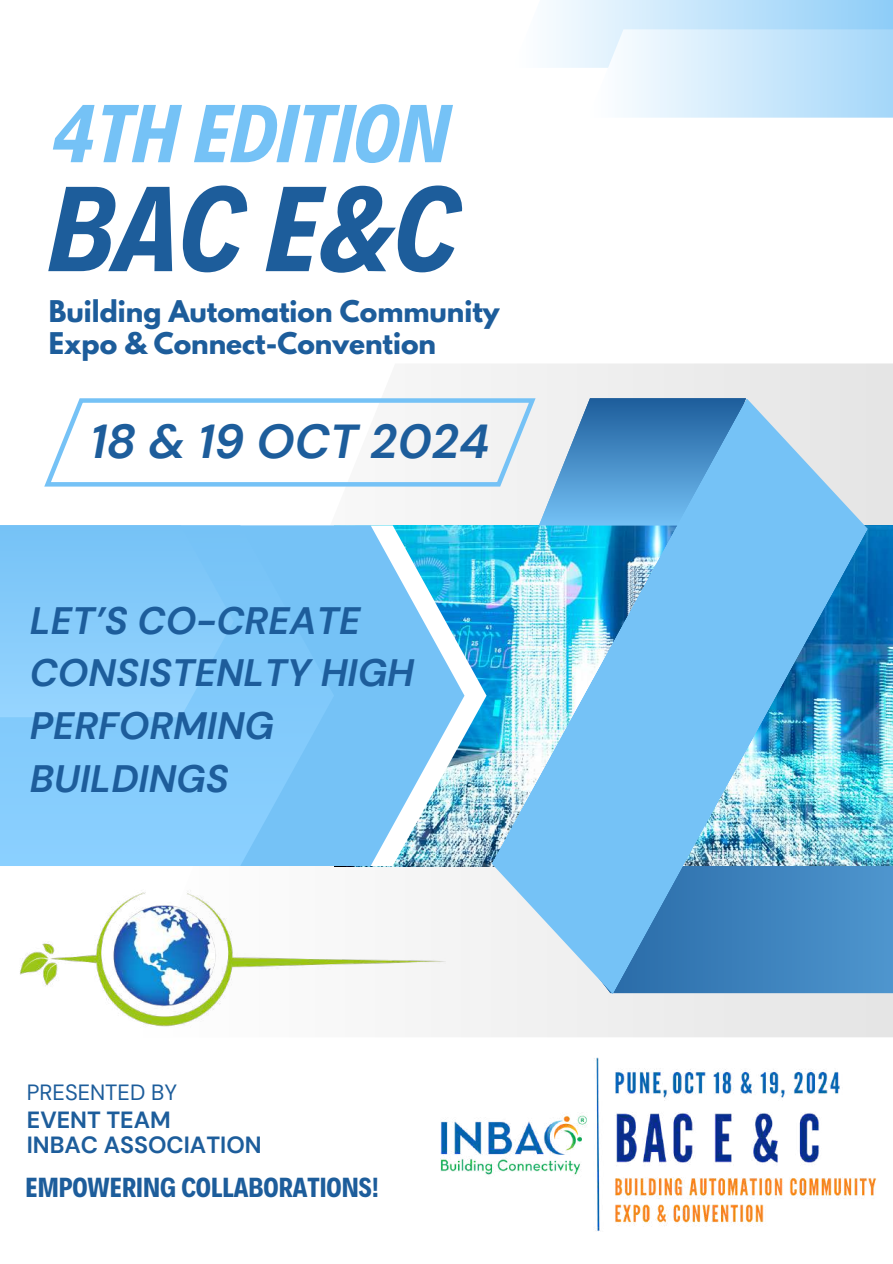
<style>
.page{position:relative;width:893px;height:1264px;background:#fff}
.page>*{position:absolute;margin:0;border:0;box-sizing:border-box;transform-origin:0 0}
.t1{font:italic 700 122.1px "Decalotype";color:#1d5d9b}
.t2{font:italic 700 82.95px "Decalotype";color:#75c2f6}
.t3{font:italic 700 47.55px "DM Sans";color:#1d5d9b}
.t4{font:italic 700 38.1px/52.7px "DM Sans";color:#1d5d9b}
.t5{font:700 27.9px "Decalotype";color:#1d5d9b}
.t6{font:700 26.55px/32.7px "League Spartan";color:#1d5d9b}
.t7{font:700 23.4px/25.8px "DM Sans";color:#1d5d9b}
.t8{font:22.05px "DM Sans";color:#1d5d9b}
</style>
<div class="page">
<div style="left:431px;top:363px;width:461px;height:674px;background:#ececec"></div>
<img style="left:486px;top:525px;width:406px;height:341px">
<div style="left:512px;top:0;width:380px;height:68px;background:linear-gradient(to right,#fff,#8ecdf8)"></div>
<svg style="left:588px;top:29px;width:304px;height:89px;background:#d1eafc"></svg>
<img style="left:476px;top:1057px;width:401px;height:175px">
<img style="left:0;top:717px;width:476px;height:455px">
<div style="left:512px;top:866px;width:380px;height:127px;background:#4c94cc"></div>
<svg style="left:0;top:398px;width:491px;height:319px"></svg>
<img style="left:491px;top:398px;width:376px;height:596px">
<h2 class="t2" style="left:53px;top:78px;width:398px">4TH EDITION</h2>
<h1 class="t1" style="left:49px;top:148px;width:410px">BAC E&amp;C</h1>
<p class="t6" style="left:49px;top:298px;width:452px">Building Automation Community<br>Expo &amp; Connect-Convention</p>
<h3 class="t3" style="left:90px;top:410px;width:401px">18 &amp; 19 OCT 2024</h3>
<h3 class="t4" style="left:30px;top:594px;width:386px">LET’S CO-CREATE<br>CONSISTENLTY HIGH<br>PERFORMING<br>BUILDINGS</h3>
<p class="t8" style="left:27px;top:1078px;width:152px">PRESENTED BY</p>
<p class="t7" style="left:27px;top:1106px;width:236px">EVENT TEAM<br>INBAC ASSOCIATION</p>
<p class="t5" style="left:26px;top:1168px;width:355px">EMPOWERING COLLABORATIONS!</p>
</div>
